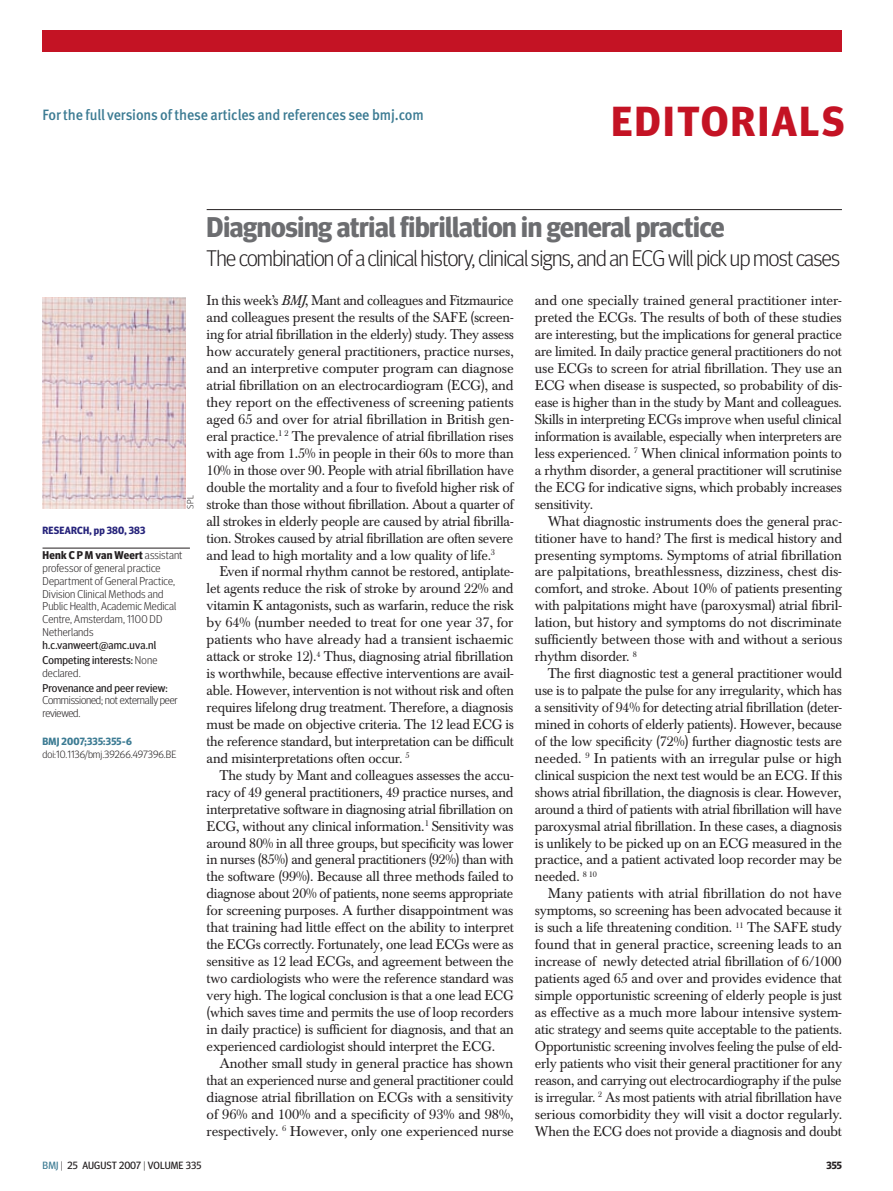
<style>
.page{position:relative;width:893px;height:1191px;background:#fff}
.page>*{position:absolute;margin:0;border:0;box-sizing:border-box;transform-origin:0 0}
.t1{font:700 42px "Meta Headline OT";letter-spacing:.06em;color:#c41324}
.editorial_head_19{font:700 28.5px "Meta Headline OT";letter-spacing:-.01em;color:#6c6d70}
.intro_15{font:300 22.5px "Meta Headline OT";letter-spacing:-.025em;color:#231f20}
.t2{font:15px "Meta Medium LF";letter-spacing:-.005em;color:#3c7b93;scale:.95 1}
.body_indent{font:13.95px/17px "Baskerville BE";letter-spacing:-.015em;color:#231f20;text-align:justify}
.body{font:13.95px/17px "Baskerville BE";letter-spacing:-.015em;color:#231f20;text-align:justify;scale:.96 1}
.author_details{font:300 11.25px/12.8px "Meta Headline OT";letter-spacing:.01em;color:#231f20}
.competing_interest{font:300 11.25px/12.8px "Meta Headline OT";letter-spacing:-.015em;color:#231f20}
.competing_interest-2{font:11.25px/12.8px "Meta Headline OT";letter-spacing:.01em;color:#231f20}
.biblio_doi{font:300 10.5px "Meta Headline OT";color:#231f20}
.t3{font:10.5px "Meta Headline OT";color:#231f20}
.page_ref{font:700 10.5px "Meta Headline OT";letter-spacing:.02em;color:#26237b}
.download_info_citat{font:700 10.5px "Meta Headline OT";letter-spacing:.015em;color:#3c7b93}
.t4{font:700 10.5px "Meta Headline OT";color:#231f20}
.credit{font:300 9px "Meta Headline OT";color:#231f20}
.s1{font-weight:700}
.s2{font-weight:400}
.s3{font-weight:300}
.s4{font-style:italic}
.s5{color:#3c7b93}
</style>
<div class="page">
<div style="left:43px;top:30px;width:799px;height:21px;background:#c41324"></div>
<hr style="left:207px;top:209px;width:635px;height:1px;background:#231f20">
<img style="left:43px;top:298px;width:142px;height:210px">
<hr style="left:43px;top:548px;width:147px;height:1px;background:#231f20">
<p class="t2" style="left:43px;top:106px;width:403px">For the full versions of these articles and references see bmj.com</p>
<p class="t1" style="left:611px;top:96px;width:234px">EDITORIALS</p>
<p class="credit" style="left:185px;top:508px;width:15px;rotate:-90deg">spl</p>
<p class="page_ref" style="left:43px;top:524px;width:7px">resear</p>
<p class="page_ref" style="left:77px;top:524px;width:70px">ch, pp 380, 383</p>
<p class="author_details" style="left:43px;top:549px;width:141px"><span class="s1">Henk C P M van Weert</span> assistant professor of general practice<br>Department of General Practice,<br>Division Clinical Methods and<br>Public Health, Academic Medical<br>Centre, Amsterdam, 1100 DD<br>Netherlands <span class="s2">h.c.vanweert@amc.uva.nl</span></p>
<p class="competing_interest-2" style="left:43px;top:653px;width:116px">Competing interests: <span class="s3">None declared.</span></p>
<p class="competing_interest" style="left:43px;top:681px;width:137px"><span class="s2">Provenance and peer review:<br></span>Commissioned; not externally peer reviewed.</p>
<p class="download_info_citat" style="left:43px;top:735px;width:91px">BMJ 2007;335:355-6</p>
<p class="biblio_doi" style="left:43px;top:747px;width:135px">doi:10.1136/bmj.39266.497396.BE</p>
<p class="editorial_head_19" style="left:207px;top:210px;width:519px">Diagnosing atrial fibrillation in general practice</p>
<p class="intro_15" style="left:207px;top:244px;width:635px">The combination of a clinical history, clinical signs, and an ECG will pick up most cases</p>
<p class="body" style="left:207px;top:292px;width:322px">In this week’s <span class="s4">BMJ</span>, Mant and colleagues and Fitzmaurice and colleagues present the results of the SAFE (screen&shy;ing for atrial fibrillation in the elderly) study. They assess how accurately general practitioners, practice nurses, and an interpretive computer program can diagnose atrial fibrillation on an electrocardiogram (ECG), and they report on the effectiveness of screening patients aged 65 and over for atrial fibrillation in British gen&shy;eral practice.<sup>1</sup> <sup>2</sup> The prevalence of atrial fibrillation rises with age from 1.5% in people in their 60s to more than 10% in those over 90. People with atrial fibrillation have double the mortality and a four to fivefold higher risk of stroke than those without fibrillation. About a quarter of all strokes in elderly people are caused by atrial fibrilla&shy;tion. Strokes caused by atrial fibrillation are often severe and lead to high mortality and a low quality of life.<sup>3</sup></p>
<p class="body_indent" style="left:207px;top:563px;width:309px;text-indent:13px">Even if normal rhythm cannot be restored, antiplate&shy;let agents reduce the risk of stroke by around 22% and vitamin K antagonists, such as warfarin, reduce the risk by 64% (number needed to treat for one year 37, for patients who have already had a transient ischaemic attack or stroke 12).<sup>4</sup> Thus, diagnosing atrial fibrillation is worthwhile, because effective interventions are avail&shy;able. However, intervention is not without risk and often requires lifelong drug treatment. Therefore, a diagnosis must be made on objective criteria. The 12 lead ECG is the reference standard, but interpretation can be difficult and misinterpretations often occur. <sup>5</sup></p>
<p class="body_indent" style="left:207px;top:767px;width:309px;text-indent:13px">The study by Mant and colleagues assesses the accu&shy;racy of 49 general practitioners, 49 practice nurses, and interpretative software in diagnosing atrial fibrillation on ECG, without any clinical information.<sup>1</sup> Sensitivity was around 80% in all three groups, but specificity was lower in nurses (85%) and general practitioners (92%) than with the software (99%). Because all three methods failed to diagnose about 20% of patients, none seems appropriate for screening purposes. A further disappointment was that training had little effect on the ability to interpret the ECGs correctly. Fortunately, one lead ECGs were as sensitive as 12 lead ECGs, and agreement between the two cardiologists who were the reference standard was very high. The logical conclusion is that a one lead ECG (which saves time and permits the use of loop recorders in daily practice) is sufficient for diagnosis, and that an experienced cardiologist should interpret the ECG.</p>
<p class="body_indent" style="left:207px;top:1054px;width:309px;text-indent:13px">Another small study in general practice has shown that an experienced nurse and general practitioner could diagnose atrial fibrillation on ECGs with a sensitivity of 96% and 100% and a specificity of 93% and 98%, respectively. <sup>6</sup> However, only one experienced nurse</p>
<p class="body_indent" style="left:535px;top:292px;width:309px">and one specially trained general practitioner inter&shy;preted the ECGs. The results of both of these studies are interesting, but the implications for general practice are limited. In daily practice general practitioners do not use ECGs to screen for atrial fibrillation. They use an ECG when disease is suspected, so probability of dis&shy;ease is higher than in the study by Mant and colleagues.<br>Skills in interpreting ECGs improve when useful clinical information is available, especially when interpreters are less experienced. <sup>7</sup> When clinical information points to a rhythm disorder, a general practitioner will scrutinise the ECG for indicative signs, which probably increases sensitivity.</p>
<p class="body_indent" style="left:535px;top:513px;width:309px;text-indent:13px">What diagnostic instruments does the general prac&shy;titioner have to hand? The first is medical history and presenting symptoms. Symptoms of atrial fibrillation are palpitations, breathlessness, dizziness, chest dis&shy;comfort, and stroke. About 10% of patients presenting with palpitations might have (paroxysmal) atrial fibril&shy;lation, but history and symptoms do not discriminate sufficiently between those with and without a serious rhythm disorder. <sup>8</sup></p>
<p class="body_indent" style="left:535px;top:665px;width:309px;text-indent:13px">The first diagnostic test a general practitioner would use is to palpate the pulse for any irregularity, which has a sensitivity of 94% for detecting atrial fibrillation (deter&shy;mined in cohorts of elderly patients). However, because of the low specificity (72%) further diagnostic tests are needed. <sup>9</sup> In patients with an irregular pulse or high clinical suspicion the next test would be an ECG. If this shows atrial fibrillation, the diagnosis is clear. However, around a third of patients with atrial fibrillation will have paroxysmal atrial fibrillation. In these cases, a diagnosis is unlikely to be picked up on an ECG measured in the practice, and a patient activated loop recorder may be needed. <sup>8</sup> <sup>10</sup></p>
<p class="body_indent" style="left:535px;top:885px;width:309px;text-indent:13px">Many patients with atrial fibrillation do not have symptoms, so screening has been advocated because it is such a life threatening condition. <sup>11</sup> The SAFE study found that in general practice, screening leads to an increase of newly detected atrial fibrillation of 6/1000 patients aged 65 and over and provides evidence that simple opportunistic screening of elderly people is just as effective as a much more labour intensive system&shy;atic strategy and seems quite acceptable to the patients.<br>Opportunistic screening involves feeling the pulse of eld&shy;erly patients who visit their general practitioner for any reason, and carrying out electrocardiography if the pulse is irregular. <sup>2</sup> As most patients with atrial fibrillation have serious comorbidity they will visit a doctor regularly.<br>When the ECG does not provide a diagnosis and doubt</p>
<p class="t3" style="left:43px;top:1159px;width:160px"><span class="s5">BMJ</span> <span class="s3">|</span> 25 August 2007 <span class="s3">|</span> Volume 335</p>
<p class="t4" style="left:826px;top:1159px;width:17px">355</p>
</div>
